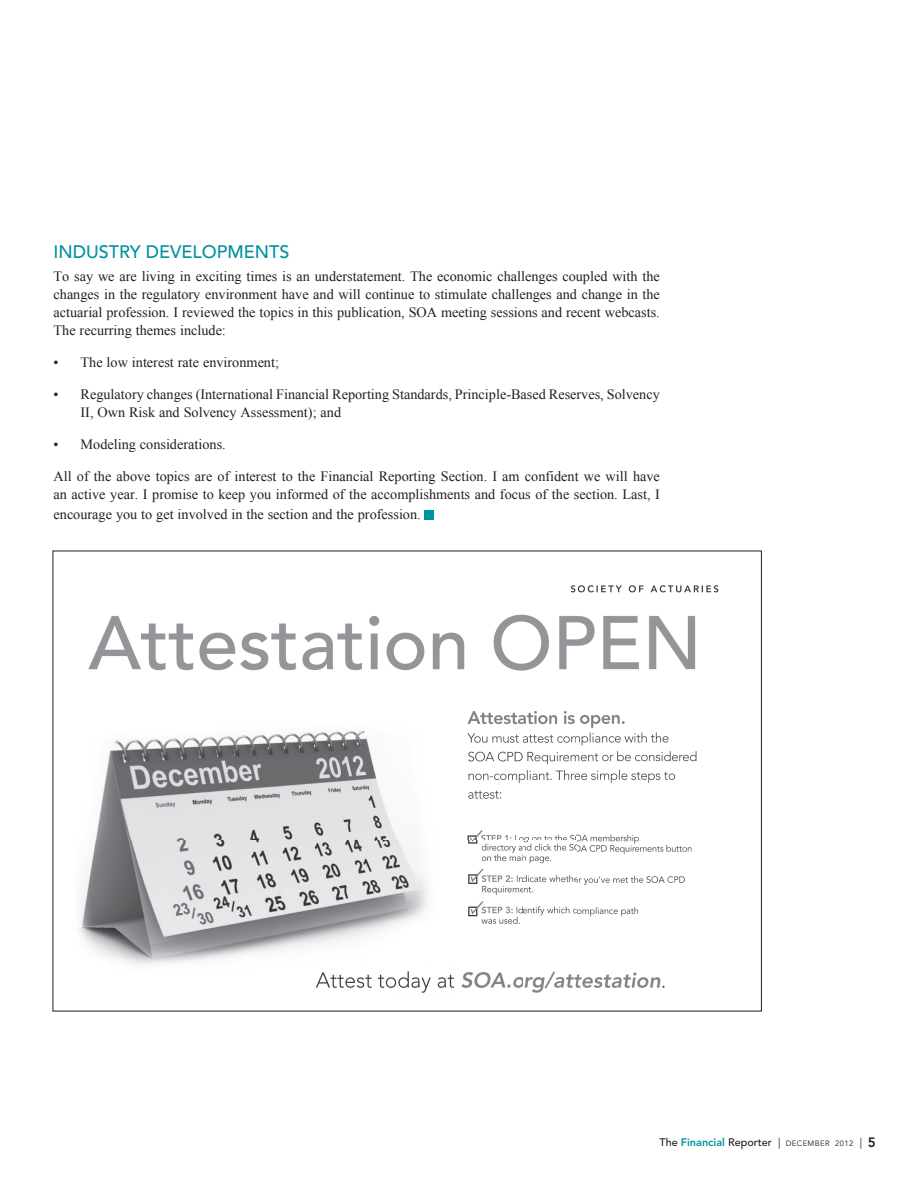
<style>
.page{position:relative;width:918px;height:1188px;background:#fff}
.page>*{position:absolute;margin:0;border:0;box-sizing:border-box;transform-origin:0 0}
.t1{font:500 18px "Avenir LT Std";color:#00929f}
.t2{font:14.25px/18px "Times New Roman";color:#231f20}
.t3{font:7.8px "Avenir LT Std";letter-spacing:.05em;color:#231f20}
.s1{font-weight:500;font-size:10.8px}
.s2{font-weight:800;font-size:10.8px;color:#00929f}
.s3{font-size:10.8px}
.s4{font-weight:800;font-size:13.5px}
</style>
<div class="page">
<div style="left:425px;top:510px;width:9px;height:10px;background:#00929f"></div>
<img style="left:79px;top:585px;width:640px;height:408px">
<p class="t1" style="left:54px;top:241px;width:238px">INDUSTRY DEVELOPMENTS</p>
<p class="t2" style="left:54px;top:267px;width:608px;text-align:justify">To say we are living in exciting times is an understatement. The economic challenges coupled with the changes in the regulatory environment have and will continue to stimulate challenges and change in the actuarial profession. I reviewed the topics in this publication, SOA meeting sessions and recent webcasts.<br>The recurring themes include:</p>
<p class="t2" style="left:54px;top:353px;width:227px">• The low interest rate environment;</p>
<p class="t2" style="left:81px;top:385px;width:581px;text-indent:-27px">• Regulatory changes (International Financial Reporting Standards, Principle-Based Reserves, Solvency<br>II, Own Risk and Solvency Assessment); and</p>
<p class="t2" style="left:54px;top:435px;width:174px">• Modeling considerations.</p>
<p class="t2" style="left:54px;top:467px;width:608px">All of the above topics are of interest to the Financial Reporting Section. I am confident we will have an active year. I promise to keep you informed of the accomplishments and focus of the section. Last, I</p>
<p class="t2" style="left:54px;top:505px;width:369px">encourage you to get involved in the section and the profession.</p>
<p class="t3" style="left:660px;top:1139px;width:218px"><span class="s1">THE</span> <span class="s2">Financial</span> <span class="s1">REPORTER</span> <span class="s3">|</span> DECEMBER 2012 <span class="s3">|</span> <span class="s4">5</span></p>
</div>
